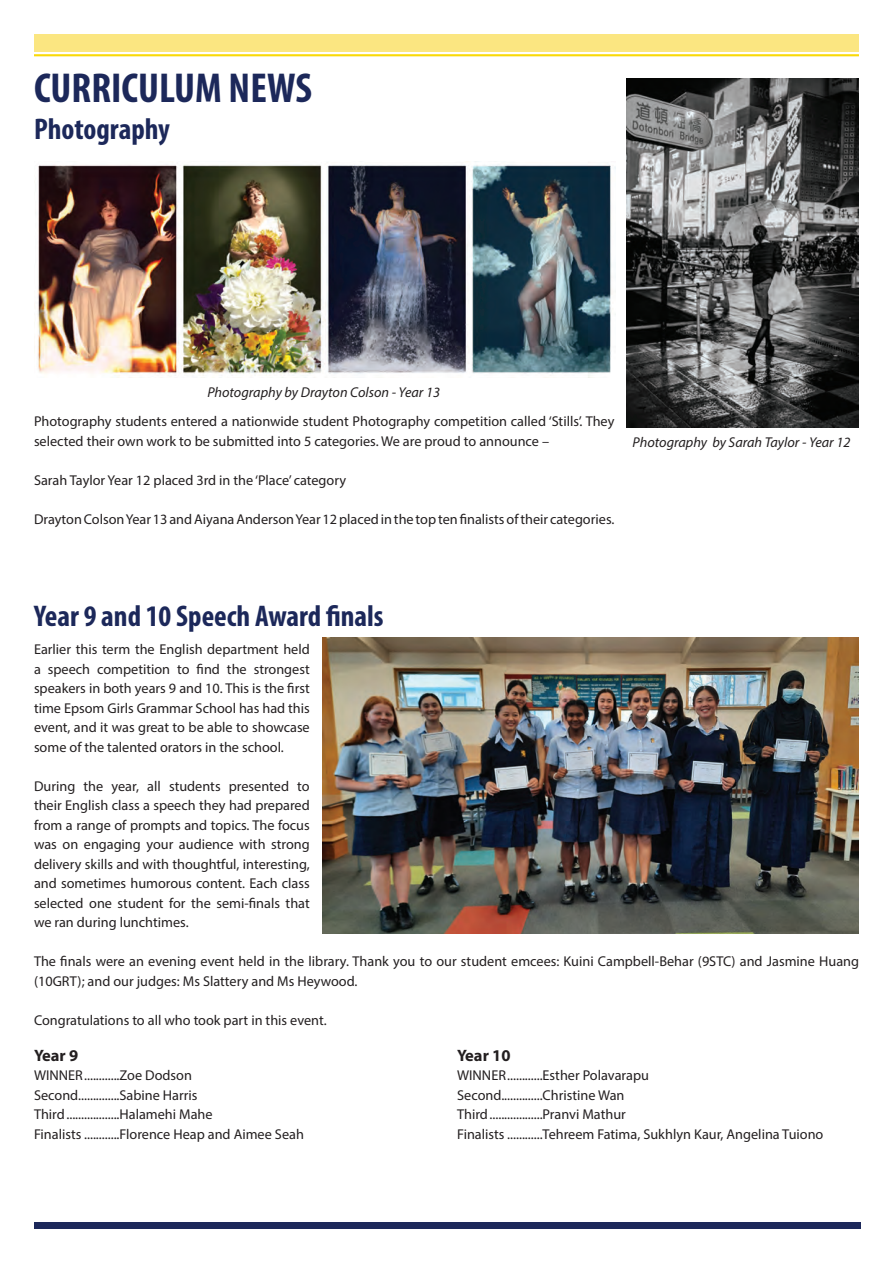
<style>
.page{position:relative;width:893px;height:1263px;background:#fff}
.page>*{position:absolute;margin:0;border:0;box-sizing:border-box;transform-origin:0 0}
.t1{font:700 condensed 42px "Myriad Pro";color:#1c285a}
.t2{font:700 condensed 30px "Myriad Pro";color:#1c285a}
.t3{font:700 16.5px "Myriad Pro";color:#231f20}
.t4{font:14.25px/19.5px "Myriad Pro";color:#231f20}
.t5{font:italic 14.25px "Myriad Pro";color:#231f20}
</style>
<div class="page">
<div style="left:34px;top:34px;width:825px;height:17px;background:#fbe681"></div>
<hr style="left:34px;top:54px;width:825px;height:2px;background:#f9d907">
<div style="left:34px;top:1222px;width:826px;height:7px;background:#1c285a"></div>
<img style="left:627px;top:79px;width:232px;height:348px">
<img style="left:34px;top:164px;width:581px;height:213px">
<img style="left:323px;top:638px;width:536px;height:295px">
<h1 class="t1" style="left:34px;top:61px;width:280px">CURRICULUM NEWS</h1>
<h2 class="t2" style="left:34px;top:111px;width:137px">Photography</h2>
<p class="t5" style="left:207px;top:383px;width:234px">Photography by Drayton Colson - Year 13</p>
<p class="t4" style="left:34px;top:411px;width:582px">Photography students entered a nationwide student Photography competition called ‘Stills’. They selected their own work to be submitted into 5 categories. We are proud to announce –</p>
<p class="t4" style="left:34px;top:470px;width:314px">Sarah Taylor Year 12 placed 3rd in the ‘Place’ category</p>
<p class="t4" style="left:34px;top:509px;width:582px">Drayton Colson Year 13 and Aiyana Anderson Year 12 placed in the top ten finalists of their categories.</p>
<p class="t5" style="left:633px;top:433px;width:219px">Photography by Sarah Taylor - Year 12</p>
<h2 class="t2" style="left:34px;top:598px;width:351px">Year 9 and 10 Speech Award finals</h2>
<p class="t4" style="left:34px;top:640px;width:277px;text-align:justify">Earlier this term the English department held a speech competition to find the strongest speakers in both years 9 and 10. This is the first time Epsom Girls Grammar School has had this event, and it was great to be able to showcase some of the talented orators in the school.</p>
<p class="t4" style="left:34px;top:776px;width:277px;text-align:justify">During the year, all students presented to their English class a speech they had prepared from a range of prompts and topics. The focus was on engaging your audience with strong delivery skills and with thoughtful, interesting, and sometimes humorous content. Each class selected one student for the semi-finals that we ran during lunchtimes.</p>
<p class="t4" style="left:34px;top:951px;width:826px">The finals were an evening event held in the library. Thank you to our student emcees: Kuini Campbell-Behar (9STC) and Jasmine Huang (10GRT); and our judges: Ms Slattery and Ms Heywood.</p>
<p class="t4" style="left:34px;top:1010px;width:294px">Congratulations to all who took part in this event.</p>
<p class="t3" style="left:34px;top:1044px;width:46px">Year 9</p>
<p class="t4" style="left:34px;top:1065px;width:271px">WINNER............Zoe Dodson Second..............Sabine Harris Third..................Halamehi Mahe<br>Finalists ............Florence Heap and Aimee Seah</p>
<p class="t3" style="left:457px;top:1044px;width:55px">Year 10</p>
<p class="t4" style="left:457px;top:1065px;width:368px">WINNER............Esther Polavarapu<br>Second..............Christine Wan<br>Third..................Pranvi Mathur<br>Finalists ............Tehreem Fatima, Sukhlyn Kaur, Angelina Tuiono</p>
</div>
